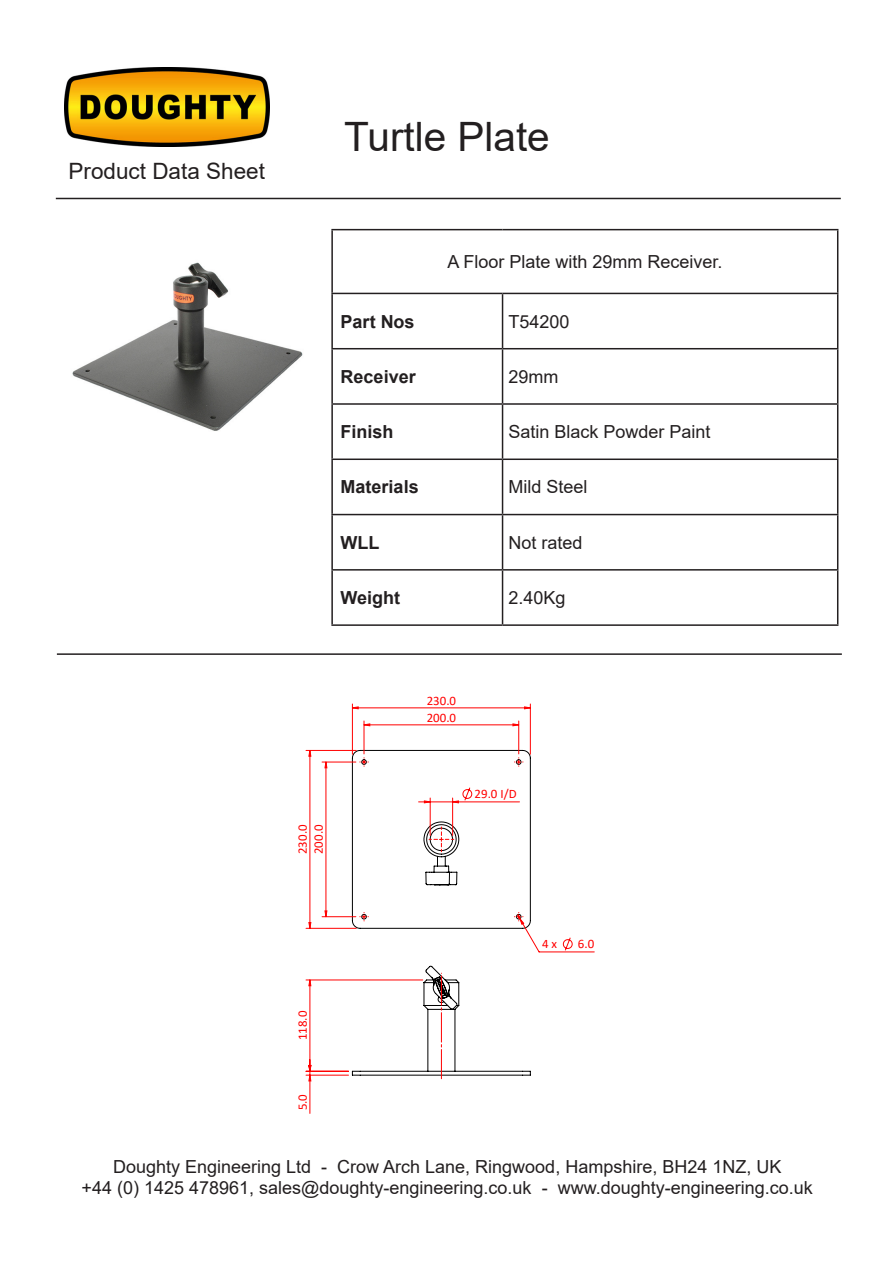
<style>
.page{position:relative;width:893px;height:1263px;background:#fff}
.page>*{position:absolute;margin:0;border:0;box-sizing:border-box;transform-origin:0 0}
.t1{font:40.5px "Arial";color:#231f20}
.t2{font:22.5px "Arial";color:#231f20}
.t3{font:18px "Arial";color:#231f20}
.t4{font:700 18px "Arial";color:#231f20}
.t5{font:12.9px "Calibri";color:#f00}
</style>
<div class="page">
<img style="left:64px;top:68px;width:205px;height:79px">
<hr style="left:56px;top:198px;width:785px;height:1px;background:#231f20">
<hr style="left:57px;top:653px;width:785px;height:2px;background:#231f20">
<img style="left:72px;top:262px;width:231px;height:169px">
<svg style="left:352px;top:965px;width:179px;height:114px"></svg>
<hr style="left:518px;top:721px;width:1px;height:33px;background:#f00">
<hr style="left:364px;top:721px;width:1px;height:33px;background:#f00">
<hr style="left:530px;top:704px;width:1px;height:50px;background:#f00">
<hr style="left:352px;top:704px;width:1px;height:50px;background:#f00">
<hr style="left:322px;top:916px;width:34px;height:1px;background:#f00">
<hr style="left:322px;top:762px;width:34px;height:1px;background:#f00">
<hr style="left:306px;top:1075px;width:42px;height:1px;background:#f00">
<hr style="left:310px;top:1075px;width:1px;height:38px;background:#f00">
<hr style="left:306px;top:1071px;width:42px;height:1px;background:#f00">
<hr style="left:306px;top:980px;width:117px;height:1px;background:#f00">
<hr style="left:306px;top:750px;width:50px;height:1px;background:#f00">
<hr style="left:306px;top:928px;width:50px;height:1px;background:#f00">
<hr style="left:248px;top:1129px;width:397px;height:1px;background:#c0c0c0">
<hr style="left:248px;top:677px;width:1px;height:449px;background:#c0c0c0">
<hr style="left:248px;top:677px;width:397px;height:1px;background:#c0c0c0">
<hr style="left:675px;top:677px;width:1px;height:449px;background:#c0c0c0">
<svg style="left:364px;top:723px;width:155px;height:3px"></svg>
<svg style="left:352px;top:706px;width:179px;height:3px"></svg>
<svg style="left:352px;top:750px;width:243px;height:202px"></svg>
<svg style="left:325px;top:763px;width:2px;height:153px"></svg>
<svg style="left:308px;top:979px;width:3px;height:102px"></svg>
<svg style="left:308px;top:750px;width:3px;height:179px"></svg>
<hr style="left:331px;top:229px;width:172px;height:1px;background:#231f20">
<hr style="left:331px;top:230px;width:2px;height:63px;background:#231f20">
<hr style="left:503px;top:229px;width:335px;height:1px;background:#231f20">
<hr style="left:837px;top:230px;width:1px;height:63px;background:#231f20">
<hr style="left:331px;top:293px;width:172px;height:1px;background:#231f20">
<hr style="left:331px;top:294px;width:2px;height:54px;background:#231f20">
<hr style="left:503px;top:293px;width:335px;height:1px;background:#231f20">
<hr style="left:502px;top:294px;width:1px;height:54px;background:#231f20">
<hr style="left:837px;top:294px;width:1px;height:54px;background:#231f20">
<hr style="left:331px;top:348px;width:172px;height:1px;background:#231f20">
<hr style="left:331px;top:349px;width:2px;height:54px;background:#231f20">
<hr style="left:503px;top:348px;width:335px;height:1px;background:#231f20">
<hr style="left:502px;top:349px;width:1px;height:54px;background:#231f20">
<hr style="left:837px;top:349px;width:1px;height:54px;background:#231f20">
<hr style="left:331px;top:403px;width:172px;height:2px;background:#231f20">
<hr style="left:331px;top:405px;width:2px;height:53px;background:#231f20">
<hr style="left:503px;top:403px;width:335px;height:2px;background:#231f20">
<hr style="left:502px;top:405px;width:1px;height:53px;background:#231f20">
<hr style="left:837px;top:405px;width:1px;height:53px;background:#231f20">
<hr style="left:331px;top:458px;width:172px;height:2px;background:#231f20">
<hr style="left:331px;top:460px;width:2px;height:54px;background:#231f20">
<hr style="left:503px;top:458px;width:335px;height:2px;background:#231f20">
<hr style="left:502px;top:460px;width:1px;height:54px;background:#231f20">
<hr style="left:837px;top:460px;width:1px;height:54px;background:#231f20">
<hr style="left:331px;top:514px;width:172px;height:1px;background:#231f20">
<hr style="left:331px;top:515px;width:2px;height:54px;background:#231f20">
<hr style="left:503px;top:514px;width:335px;height:1px;background:#231f20">
<hr style="left:502px;top:515px;width:1px;height:54px;background:#231f20">
<hr style="left:837px;top:515px;width:1px;height:54px;background:#231f20">
<hr style="left:331px;top:569px;width:172px;height:2px;background:#231f20">
<hr style="left:331px;top:571px;width:2px;height:53px;background:#231f20">
<hr style="left:503px;top:569px;width:335px;height:2px;background:#231f20">
<hr style="left:502px;top:571px;width:1px;height:53px;background:#231f20">
<hr style="left:837px;top:571px;width:1px;height:53px;background:#231f20">
<hr style="left:331px;top:624px;width:172px;height:2px;background:#231f20">
<hr style="left:503px;top:624px;width:335px;height:2px;background:#231f20">
<p class="t2" style="left:69px;top:155px;width:198px">Product Data Sheet</p>
<p class="t1" style="left:344px;top:108px;width:207px">Turtle Plate</p>
<p class="t3" style="left:447px;top:249px;width:277px">A Floor Plate with 29mm Receiver.</p>
<p class="t4" style="left:341px;top:309px;width:76px">Part Nos</p>
<p class="t3" style="left:509px;top:309px;width:63px">T54200</p>
<p class="t4" style="left:341px;top:364px;width:77px">Receiver</p>
<p class="t3" style="left:509px;top:364px;width:52px">29mm</p>
<p class="t4" style="left:341px;top:419px;width:55px">Finish</p>
<p class="t3" style="left:509px;top:419px;width:204px">Satin Black Powder Paint</p>
<p class="t4" style="left:341px;top:474px;width:80px">Materials</p>
<p class="t3" style="left:509px;top:475px;width:81px">Mild Steel</p>
<p class="t4" style="left:341px;top:530px;width:40px">WLL</p>
<p class="t3" style="left:509px;top:530px;width:76px">Not rated</p>
<p class="t4" style="left:341px;top:585px;width:61px">Weight</p>
<p class="t3" style="left:509px;top:585px;width:59px">2.40Kg</p>
<p class="t5" style="left:293px;top:854px;width:31px;rotate:-90deg">230.0</p>
<p class="t5" style="left:309px;top:854px;width:31px;rotate:-90deg">200.0</p>
<p class="t5" style="left:293px;top:1040px;width:31px;rotate:-90deg">118.0</p>
<p class="t5" style="left:293px;top:1110px;width:18px;rotate:-90deg">5.0</p>
<p class="t5" style="left:427px;top:691px;width:31px">230.0</p>
<p class="t5" style="left:427px;top:708px;width:31px">200.0</p>
<p class="t5" style="left:475px;top:785px;width:43px">29.0 I/D</p>
<p class="t5" style="left:542px;top:935px;width:17px">4 x</p>
<p class="t5" style="left:578px;top:935px;width:18px">6.0</p>
<p class="t3" style="left:113px;top:1154px;width:670px">Doughty Engineering Ltd - Crow Arch Lane, Ringwood, Hampshire, BH24 1NZ, UK</p>
<p class="t3" style="left:82px;top:1175px;width:733px">+44 (0) 1425 478961, sales@doughty-engineering.co.uk - www.doughty-engineering.co.uk</p>
</div>
